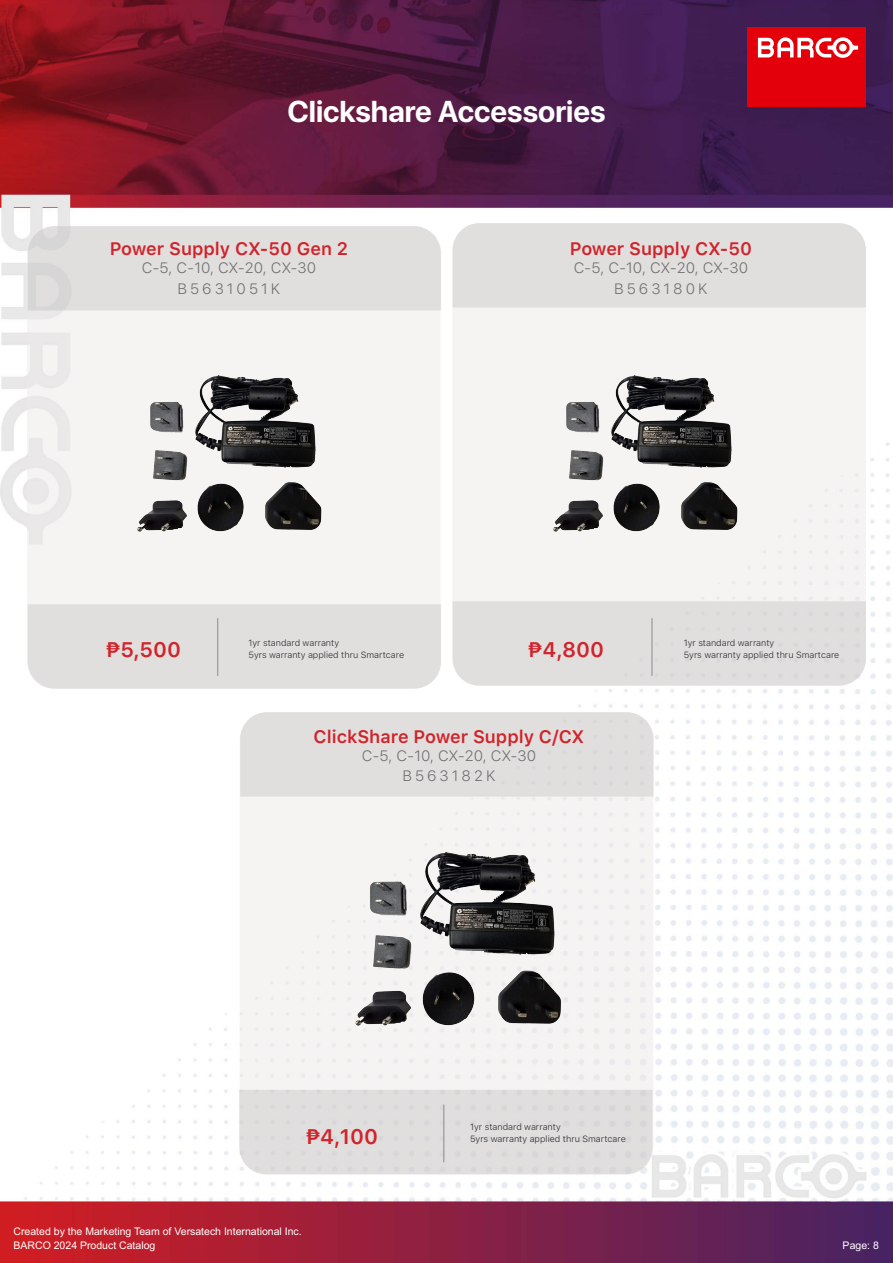
<style>
.page{position:relative;width:893px;height:1263px;background:#fff}
.page>*{position:absolute;margin:0;border:0;box-sizing:border-box;transform-origin:0 0}
.t1{font:700 30px "SF Pro Display";color:#fff}
.ITEM_PRICE{font:600 21px "SF Pro Text";color:#d1232a}
.t2{font:600 18px "SF Pro Text";color:#d1232a}
.t3{font:300 15px "SF Pro Text";letter-spacing:.195em;color:#707070}
.t4{font:10.5px/14.4px "Arial CE";color:#fff}
.t5{font:300 9px "SF Pro Text";color:#292929}
</style>
<div class="page">
<img style="left:0;top:0;width:893px;height:1263px">
<div style="left:747px;top:27px;width:119px;height:79px;background:#e3000a"></div>
<svg style="left:758px;top:37px;width:100px;height:21px"></svg>
<div style="left:27px;top:226px;width:413px;height:463px;background:#f6f3f3;border-radius:27px"></div>
<div style="left:452px;top:223px;width:414px;height:463px;background:#f6f3f3;border-radius:27px"></div>
<div style="left:240px;top:712px;width:413px;height:462px;background:#f6f3f3;border-radius:27px"></div>
<div style="left:28px;top:226px;width:413px;height:85px;background:#e1dede"></div>
<div style="left:28px;top:604px;width:413px;height:85px;background:#e1dede"></div>
<div style="left:452px;top:601px;width:414px;height:85px;background:#e1dede"></div>
<svg style="left:239px;top:1090px;width:414px;height:84px;background:#dfdddd"></svg>
<div style="left:452px;top:223px;width:414px;height:85px;background:#e1dede"></div>
<div style="left:240px;top:712px;width:414px;height:85px;background:#e1dede"></div>
<hr style="left:217px;top:618px;width:1px;height:58px;background:#949494">
<hr style="left:651px;top:618px;width:1px;height:58px;background:#949494">
<hr style="left:443px;top:1104px;width:1px;height:58px;background:#949494">
<img style="left:553px;top:375px;width:185px;height:157px">
<img style="left:137px;top:375px;width:185px;height:157px">
<img style="left:355px;top:843px;width:209px;height:202px">
<p class="t1" style="left:287px;top:94px;width:320px">Clickshare Accessories</p>
<p class="t2" style="left:110px;top:236px;width:240px">Power Supply CX-50 Gen 2</p>
<p class="t3" style="left:142px;top:257px;width:176px">C-5, C-10, CX-20, CX-30</p>
<p class="t2" style="left:570px;top:236px;width:184px">Power Supply CX-50</p>
<p class="t3" style="left:574px;top:257px;width:176px">C-5, C-10, CX-20, CX-30</p>
<p class="t3" style="left:177px;top:278px;width:104px">B5631051K</p>
<p class="t3" style="left:614px;top:278px;width:95px">B563180K</p>
<p class="t5" style="left:249px;top:636px;width:92px">1yr standard warranty</p>
<p class="t5" style="left:249px;top:648px;width:157px">5yrs warranty applied thru Smartcare</p>
<p class="ITEM_PRICE" style="left:106px;top:634px;width:76px">₱5,500</p>
<p class="ITEM_PRICE" style="left:528px;top:634px;width:77px">₱4,800</p>
<p class="t2" style="left:314px;top:724px;width:272px">ClickShare Power Supply C/CX</p>
<p class="t3" style="left:362px;top:745px;width:176px">C-5, C-10, CX-20, CX-30</p>
<p class="t3" style="left:402px;top:765px;width:95px">B563182K</p>
<p class="t5" style="left:684px;top:636px;width:92px">1yr standard warranty</p>
<p class="t5" style="left:684px;top:648px;width:157px">5yrs warranty applied thru Smartcare</p>
<p class="ITEM_PRICE" style="left:306px;top:1122px;width:74px">₱4,100</p>
<p class="t4" style="left:14px;top:1224px;width:290px">Created by the Marketing Team of Versatech International Inc.<br>BARCO 2024 Product Catalog</p>
<p class="t5" style="left:470px;top:1120px;width:92px">1yr standard warranty</p>
<p class="t5" style="left:470px;top:1132px;width:157px">5yrs warranty applied thru Smartcare</p>
<p class="t4" style="left:843px;top:1238px;width:38px">Page: 8</p>
</div>
